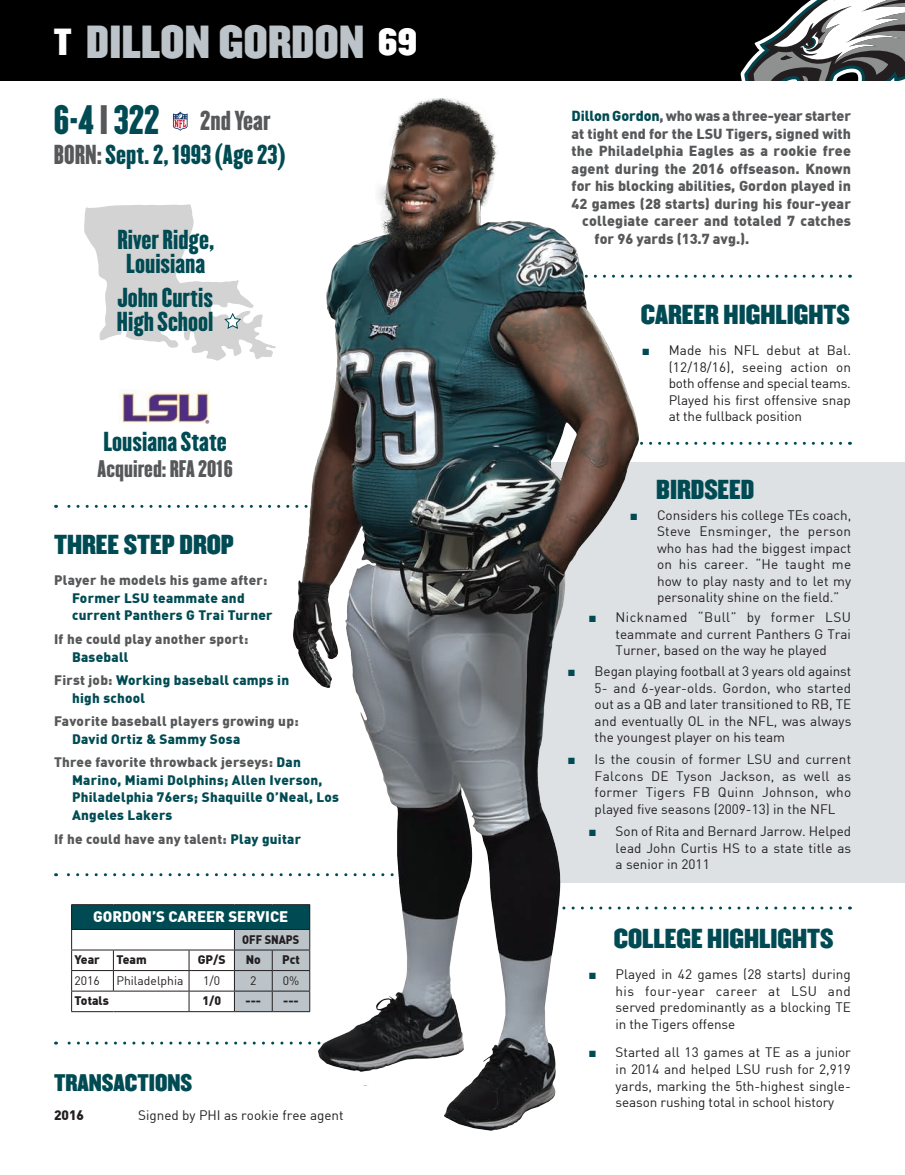
<style>
.page{position:relative;width:905px;height:1175px;background:#fff}
.page>*{position:absolute;margin:0;border:0;box-sizing:border-box;transform-origin:0 0}
.t1{font:40.5px "Champion HTF Middleweight";letter-spacing:.01em;color:#bcc4c9}
.t2{font:36px "Champion HTF Lightweight";color:#004b53}
.t3{font:24px/24px "Champion HTF Lightweight";color:#004b53;text-align:center}
.t4{font:24px "Champion HTF Middleweight";color:#004b53}
.t5{font:24px "Champion HTF Lightweight";color:#57585a}
.t6{font:21px "Champion HTF Lightweight";color:#57585a}
.t7{font:21px "Champion HTF Middleweight";color:#004b53}
.t8{font:900 15px "DIN";color:#fff}
.t9{font:900 14.25px "DIN";letter-spacing:.005em;color:#57585a}
.t10{font:13.5px/16.5px "DIN";color:#231f20;text-align:justify}
.t11{font:900 13.5px/17.5px "DIN";letter-spacing:.02em;color:#004b53}
.t12{font:900 13.5px/23.5px "DIN";letter-spacing:.02em;color:#57585a}
.t13{font:900 13.5px "DIN";color:#231f20}
.t14{font:900 12.15px "DIN";color:#231f20}
.t15{font:12.15px "DIN";color:#231f20}
.t16{font:900 12.15px "DIN";color:#231f20;scale:.9 1}
.s1{font-size:33px;color:#fff}
.s2{color:#57585a}
.s3{color:#004b53}
.s4{font-family:"Arial";color:#004b53}
</style>
<div class="page">
<div style="left:0;top:0;width:904px;height:80px;background:#000"></div>
<svg style="left:740px;top:0;width:164px;height:80px"></svg>
<svg style="left:173px;top:111px;width:15px;height:20px"></svg>
<img style="left:120px;top:392px;width:90px;height:32px">
<svg style="left:84px;top:204px;width:192px;height:157px"></svg>
<svg style="left:641px;top:275px;width:199px;height:3px"></svg>
<svg style="left:56px;top:505px;width:234px;height:3px"></svg>
<svg style="left:641px;top:442px;width:199px;height:3px"></svg>
<div style="left:72px;top:904px;width:238px;height:25px;background:#004b53"></div>
<hr style="left:71px;top:904px;width:42px;height:1px;background:#231f20">
<hr style="left:113px;top:904px;width:76px;height:1px;background:#231f20">
<hr style="left:189px;top:904px;width:45px;height:1px;background:#231f20">
<hr style="left:234px;top:904px;width:38px;height:1px;background:#231f20">
<hr style="left:272px;top:904px;width:38px;height:1px;background:#231f20">
<hr style="left:71px;top:929px;width:42px;height:1px;background:#231f20">
<hr style="left:113px;top:929px;width:76px;height:1px;background:#231f20">
<hr style="left:189px;top:929px;width:45px;height:1px;background:#231f20">
<hr style="left:71px;top:949px;width:42px;height:1px;background:#231f20">
<hr style="left:113px;top:949px;width:76px;height:1px;background:#231f20">
<hr style="left:189px;top:949px;width:45px;height:1px;background:#231f20">
<hr style="left:71px;top:970px;width:42px;height:1px;background:#231f20">
<hr style="left:113px;top:970px;width:76px;height:1px;background:#231f20">
<svg style="left:113px;top:950px;width:1px;height:40px"></svg>
<hr style="left:189px;top:970px;width:45px;height:1px;background:#231f20">
<hr style="left:71px;top:990px;width:42px;height:1px;background:#231f20">
<svg style="left:71px;top:905px;width:1px;height:106px"></svg>
<hr style="left:113px;top:990px;width:76px;height:1px;background:#231f20">
<hr style="left:189px;top:990px;width:45px;height:1px;background:#231f20">
<svg style="left:189px;top:950px;width:1px;height:61px"></svg>
<svg style="left:234px;top:929px;width:57px;height:82px"></svg>
<hr style="left:71px;top:1011px;width:42px;height:1px;background:#231f20">
<hr style="left:113px;top:1011px;width:76px;height:1px;background:#231f20">
<hr style="left:189px;top:1011px;width:45px;height:1px;background:#231f20">
<hr style="left:234px;top:1011px;width:38px;height:1px;background:#231f20">
<hr style="left:272px;top:1011px;width:38px;height:1px;background:#231f20">
<svg style="left:56px;top:1041px;width:235px;height:3px"></svg>
<svg style="left:56px;top:873px;width:235px;height:3px"></svg>
<svg style="left:645px;top:906px;width:195px;height:3px"></svg>
<div style="left:513px;top:462px;width:391px;height:420px;background:#dde1e4"></div>
<img style="left:291px;top:98px;width:350px;height:1033px">
<h1 class="t1" style="left:54px;top:15px;width:364px"><span class="s1">T</span> DILLON GORDON <span class="s1">69</span></h1>
<h2 class="t2" style="left:54px;top:97px;width:107px">6-4 <span class="s2">|</span> 322</h2>
<h3 class="t3" style="left:54px;top:143px;width:233px"><span class="s2">BORN:</span> Sept. 2, 1993 (Age 23)</h3>
<h3 class="t5" style="left:200px;top:105px;width:72px">2nd Year</h3>
<h3 class="t3" style="left:117px;top:228px;width:98px">River Ridge,<br>Louisiana</h3>
<h3 class="t3" style="left:117px;top:286px;width:98px;text-align:left">John Curtis<br>High School</h3>
<h3 class="t3" style="left:103px;top:430px;width:125px">Lousiana State</h3>
<h3 class="t6" style="left:98px;top:455px;width:137px">Acquired: RFA 2016</h3>
<h3 class="t4" style="left:54px;top:529px;width:181px">THREE STEP DROP</h3>
<p class="t12" style="left:54px;top:568px;width:215px">Player he models his game after:</p>
<p class="t11" style="left:72px;top:588px;width:202px">Former LSU teammate and current Panthers G Trai Turner</p>
<p class="t12" style="left:54px;top:626px;width:196px">If he could play another sport:</p>
<p class="t11" style="left:54px;top:644px;width:237px;line-height:23.5px;text-indent:18px">Baseball<br><span class="s2">First job:</span> Working baseball camps in</p>
<p class="t11" style="left:72px;top:688px;width:75px">high school</p>
<p class="t12" style="left:54px;top:709px;width:246px">Favorite baseball players growing up:</p>
<p class="t12" style="left:54px;top:726px;width:248px;text-indent:18px"><span class="s3">David Ortiz &amp; Sammy Sosa<br></span>Three favorite throwback jerseys: <span class="s3">Dan</span></p>
<p class="t11" style="left:72px;top:770px;width:268px">Marino, Miami Dolphins; Allen Iverson,<br>Philadelphia 76ers; Shaquille O’Neal, Los<br>Angeles Lakers</p>
<p class="t12" style="left:54px;top:826px;width:249px">If he could have any talent: <span class="s3">Play guitar</span></p>
<p class="t8" style="left:93px;top:906px;width:197px">GORDON’S CAREER SERVICE</p>
<p class="t16" style="left:242px;top:931px;width:65px">OFF SNAPS</p>
<p class="t14" style="left:75px;top:951px;width:27px">Year</p>
<p class="t14" style="left:116px;top:951px;width:32px">Team</p>
<p class="t14" style="left:198px;top:951px;width:29px">GP/S</p>
<p class="t14" style="left:246px;top:951px;width:17px">No</p>
<p class="t14" style="left:282px;top:951px;width:19px">Pct</p>
<p class="t15" style="left:75px;top:972px;width:27px">2016</p>
<p class="t15" style="left:116px;top:972px;width:69px">Philadelphia</p>
<p class="t15" style="left:203px;top:972px;width:18px">1/0</p>
<p class="t15" style="left:250px;top:972px;width:8px">2</p>
<p class="t15" style="left:283px;top:972px;width:18px">0%</p>
<p class="t14" style="left:75px;top:992px;width:36px">Totals</p>
<p class="t14" style="left:202px;top:992px;width:20px">1/0</p>
<p class="t14" style="left:245px;top:992px;width:17px">---</p>
<p class="t14" style="left:283px;top:992px;width:17px">---</p>
<h3 class="t7" style="left:54px;top:1069px;width:140px">TRANSACTIONS</h3>
<p class="t13" style="left:54px;top:1105px;width:32px">2016</p>
<p class="t10" style="left:138px;top:1106px;width:207px">Signed by PHI as rookie free agent</p>
<p class="t9" style="left:571px;top:106px;width:281px"><span class="s3">Dillon Gordon</span>, who was a three-year starter</p>
<p class="t9" style="left:571px;top:124px;width:281px">at tight end for the LSU Tigers, signed with</p>
<p class="t9" style="left:571px;top:141px;width:281px">the Philadelphia Eagles as a rookie free</p>
<p class="t9" style="left:571px;top:159px;width:281px">agent during the 2016 offseason. Known</p>
<p class="t9" style="left:571px;top:177px;width:281px">for his blocking abilities, Gordon played in</p>
<p class="t9" style="left:571px;top:194px;width:281px">42 games (28 starts) during his four-year</p>
<p class="t9" style="left:582px;top:212px;width:270px">collegiate career and totaled 7 catches</p>
<p class="t9" style="left:594px;top:229px;width:156px">for 96 yards (13.7 avg.).</p>
<h3 class="t4" style="left:640px;top:299px;width:210px">CAREER HIGHLIGHTS</h3>
<p class="t10" style="left:668px;top:342px;width:184px;text-indent:-27px"><span class="s4">■</span> Made his NFL debut at Bal. (12/18/16), seeing action on both offense and special teams.<br>Played his first offensive snap at the fullback position</p>
<h3 class="t4" style="left:656px;top:474px;width:99px">BIRDSEED</h3>
<p class="t10" style="left:657px;top:506px;width:196px;text-indent:-27px"><span class="s4">■</span> Considers his college TEs coach, Steve Ensminger, the person who has had the biggest impact on his career. “He taught me how to play nasty and to let my personality shine on the field.”</p>
<p class="t10" style="left:615px;top:609px;width:237px;text-indent:-27px"><span class="s4">■</span> Nicknamed “Bull” by former LSU teammate and current Panthers G Trai Turner, based on the way he played</p>
<p class="t10" style="left:594px;top:663px;width:258px;text-indent:-27px"><span class="s4">■</span> Began playing football at 3 years old against 5- and 6-year-olds. Gordon, who started out as a QB and later transitioned to RB, TE and eventually OL in the NFL, was always the youngest player on his team</p>
<p class="t10" style="left:594px;top:751px;width:258px;text-indent:-27px"><span class="s4">■</span> Is the cousin of former LSU and current Falcons DE Tyson Jackson, as well as former Tigers FB Quinn Johnson, who played five seasons (2009-13) in the NFL</p>
<p class="t10" style="left:615px;top:823px;width:237px;text-indent:-27px"><span class="s4">■</span> Son of Rita and Bernard Jarrow. Helped lead John Curtis HS to a state title as a senior in 2011</p>
<h3 class="t4" style="left:613px;top:922px;width:221px">COLLEGE HIGHLIGHTS</h3>
<p class="t10" style="left:615px;top:965px;width:237px;text-indent:-27px"><span class="s4">■</span> Played in 42 games (28 starts) during his four-year career at LSU and served predominantly as a blocking TE in the Tigers offense</p>
<p class="t10" style="left:615px;top:1044px;width:237px;text-indent:-27px"><span class="s4">■</span> Started all 13 games at TE as a junior in 2014 and helped LSU rush for 2,919 yards, marking the 5th-highest single&shy;season rushing total in school history</p>
</div>
